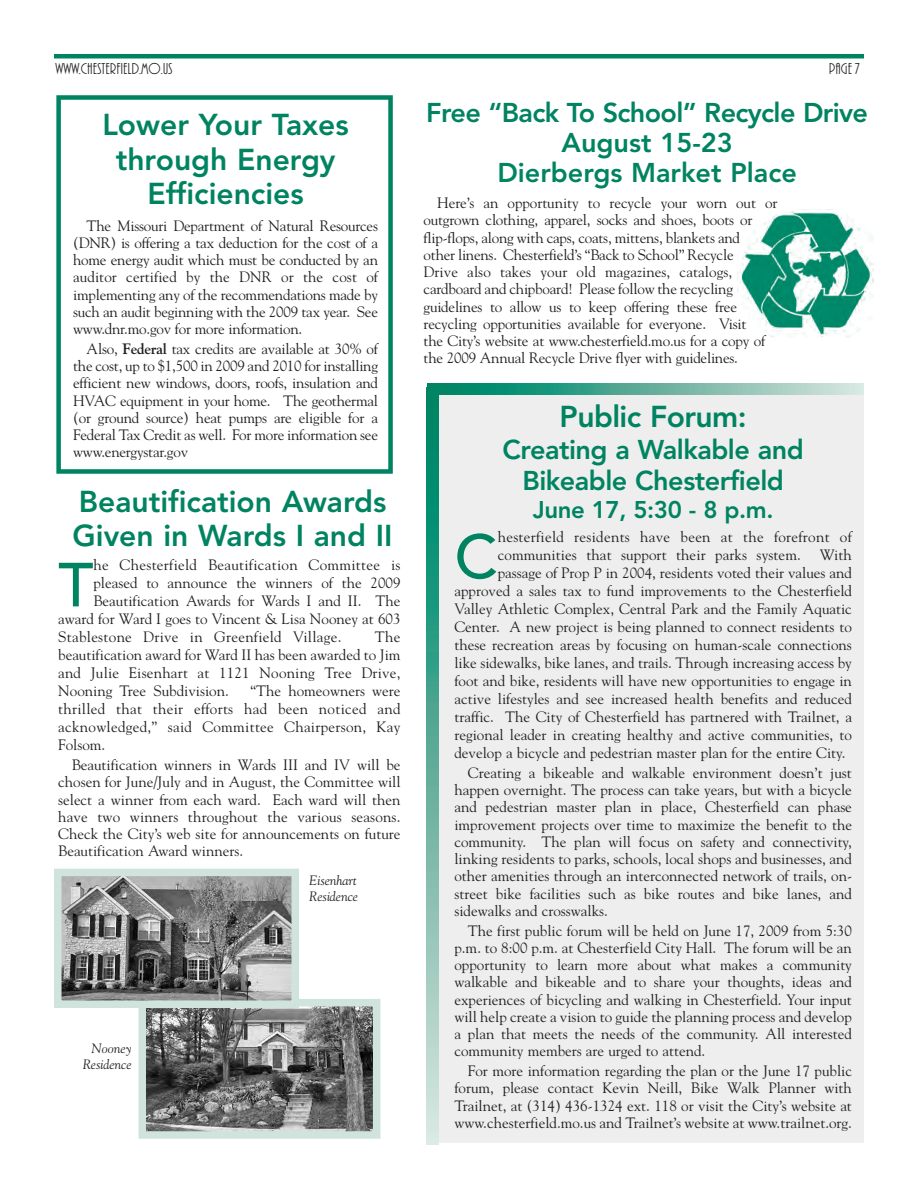
<style>
.page{position:relative;width:918px;height:1188px;background:#fff}
.page>*{position:absolute;margin:0;border:0;box-sizing:border-box;transform-origin:0 0}
.t1{font:500 61.65px "Avenir LT Std";color:#008361}
.t2{font:800 30px/34.5px "Avenir LT Std";color:#008361;text-align:center}
.t3{font:800 30px "Avenir LT Std";letter-spacing:-.02em;color:#008361}
.t4{font:800 27px/30px "Avenir LT Std";letter-spacing:-.02em;color:#008361;text-align:center}
.t5{font:800 24px "Avenir LT Std";letter-spacing:-.02em;color:#008361}
.t6{font:16.5px "Plaza Plain";color:#231f20}
.t7{font:15px/17.2px "Goudy";color:#231f20;text-align:justify}
.t8{font:15px/18px "Goudy";letter-spacing:.02em;color:#231f20}
.t9{font:italic 13.5px/16.2px "Goudy";letter-spacing:-.005em;color:#231f20}
.s1{font-weight:700}
</style>
<div class="page">
<hr style="left:54px;top:54px;width:810px;height:4px;background:#008361">
<div style="left:56px;top:95px;width:337px;height:379px;border:4px solid #008361"></div>
<img style="left:737px;top:209px;width:136px;height:129px">
<img style="left:147px;top:1008px;width:224px;height:122px">
<div style="left:138px;top:999px;width:242px;height:140px;border:8px solid #d0e4dd"></div>
<div style="left:434px;top:390px;width:430px;height:753px;background:#eeeeef"></div>
<svg style="left:426px;top:387px;width:13px;height:758px;background:#5fb09c"></svg>
<svg style="left:428px;top:384px;width:436px;height:10px;background:#5eaf9c"></svg>
<img style="left:63px;top:878px;width:227px;height:121px">
<div style="left:54px;top:869px;width:245px;height:139px;border:8px solid #d0e4dd"></div>
<p class="t6" style="left:56px;top:63px;width:119px">WWW.CHESTERFIELD.MO.US</p>
<p class="t6" style="left:829px;top:63px;width:32px">PAGE 7</p>
<h2 class="t2" style="left:102px;top:110px;width:248px">Lower Your Taxes through Energy<br>Efficiencies</h2>
<p class="t7" style="left:73px;top:217px;width:306px;text-indent:14px">The Missouri Department of Natural Resources (DNR) is offering a tax deduction for the cost of a home energy audit which must be conducted by an auditor certified by the DNR or the cost of implementing any of the recommendations made by such an audit beginning with the 2009 tax year. See www.dnr.mo.gov for more information.</p>
<p class="t7" style="left:73px;top:340px;width:306px;text-indent:13px">Also, <span class="s1">Federal</span> tax credits are available at 30% of the cost, up to $1,500 in 2009 and 2010 for installing efficient new windows, doors, roofs, insulation and HVAC equipment in your home. The geothermal (or ground source) heat pumps are eligible for a Federal Tax Credit as well. For more information see www.energystar.gov</p>
<h3 class="t4" style="left:426px;top:99px;width:443px">Free “Back To School” Recycle Drive<br>August 15-23<br>Dierbergs Market Place</h3>
<p class="t7" style="left:424px;top:194px;width:356px;text-align:left;text-indent:14px">Here’s an opportunity to recycle your worn out or outgrown clothing, apparel, socks and shoes, boots or flip-flops, along with caps, coats, mittens, blankets and<br>other linens. Chesterfield’s “Back to School” Recycle<br>Drive also takes your old magazines, catalogs, cardboard and chipboard! Please follow the recycling guidelines to allow us to keep offering these free recycling opportunities available for everyone. Visit<br>the City’s website at www.chesterfield.mo.us for a copy of the 2009 Annual Recycle Drive flyer with guidelines.</p>
<h2 class="t3" style="left:560px;top:405px;width:189px">Public Forum:</h2>
<h3 class="t4" style="left:503px;top:436px;width:303px;line-height:31.5px">Creating a Walkable and<br>Bikeable Chesterfield</h3>
<h3 class="t5" style="left:533px;top:500px;width:242px">June 17, 5:30 - 8 p.m.</h3>
<h2 class="t2" style="left:73px;top:487px;width:321px;text-align:left">Beautification Awards<br>Given in Wards I and II</h2>
<h1 class="t1" style="left:58px;top:560px;width:37px">T</h1>
<p class="t8" style="left:93px;top:556px;width:309px">he Chesterfield Beautification Committee is</p>
<h1 class="t1" style="left:454px;top:531px;width:45px">C</h1>
<p class="t8" style="left:498px;top:528px;width:356px">hesterfield residents have been at the forefront of communities that support their parks system.</p>
<p class="t7" style="left:820px;top:546px;width:34px">With</p>
<p class="t7" style="left:498px;top:564px;width:356px">passage of Prop P in 2004, residents voted their values and</p>
<p class="t7" style="left:454px;top:582px;width:399px">approved a sales tax to fund improvements to the Chesterfield</p>
<p class="t7" style="left:454px;top:600px;width:399px">Valley Athletic Complex, Central Park and the Family Aquatic</p>
<p class="t7" style="left:454px;top:618px;width:399px">Center. A new project is being planned to connect residents to</p>
<p class="t7" style="left:454px;top:636px;width:399px">these recreation areas by focusing on human-scale connections</p>
<p class="t7" style="left:454px;top:654px;width:399px">like sidewalks, bike lanes, and trails. Through increasing access by</p>
<p class="t7" style="left:454px;top:672px;width:399px">foot and bike, residents will have new opportunities to engage in</p>
<p class="t7" style="left:454px;top:690px;width:399px">active lifestyles and see increased health benefits and reduced</p>
<p class="t7" style="left:454px;top:708px;width:399px">traffic. The City of Chesterfield has partnered with Trailnet, a</p>
<p class="t7" style="left:454px;top:726px;width:399px">regional leader in creating healthy and active communities, to</p>
<p class="t7" style="left:454px;top:744px;width:393px">develop a bicycle and pedestrian master plan for the entire City.</p>
<p class="t7" style="left:454px;top:764px;width:399px;text-indent:14px">Creating a bikeable and walkable environment doesn’t just happen overnight. The process can take years, but with a bicycle and pedestrian master plan in place, Chesterfield can phase improvement projects over time to maximize the benefit to the community. The plan will focus on safety and connectivity, linking residents to parks, schools, local shops and businesses, and other amenities through an interconnected network of trails, on&shy;street bike facilities such as bike routes and bike lanes, and sidewalks and crosswalks.</p>
<p class="t7" style="left:454px;top:922px;width:399px;text-indent:14px">The first public forum will be held on June 17, 2009 from 5:30 p.m. to 8:00 p.m. at Chesterfield City Hall. The forum will be an opportunity to learn more about what makes a community walkable and bikeable and to share your thoughts, ideas and experiences of bicycling and walking in Chesterfield. Your input will help create a vision to guide the planning process and develop a plan that meets the needs of the community. All interested community members are urged to attend.</p>
<p class="t7" style="left:454px;top:1062px;width:399px;text-indent:14px">For more information regarding the plan or the June 17 public forum, please contact Kevin Neill, Bike Walk Planner with Trailnet, at (314) 436-1324 ext. 118 or visit the City’s website at www.chesterfield.mo.us and Trailnet’s website at www.trailnet.org.</p>
<p class="t7" style="left:93px;top:575px;width:309px">pleased to announce the winners of the 2009</p>
<p class="t7" style="left:93px;top:593px;width:309px">Beautification Awards for Wards I and II. The</p>
<p class="t7" style="left:58px;top:611px;width:344px">award for Ward I goes to Vincent &amp; Lisa Nooney at 603</p>
<p class="t8" style="left:58px;top:628px;width:285px">Stablestone Drive in Greenfield Village.</p>
<p class="t7" style="left:58px;top:628px;width:344px;line-height:18px;text-indent:317px">The beautification award for Ward II has been awarded to Jim and Julie Eisenhart at 1121 Nooning Tree Drive, Nooning Tree Subdivision.</p>
<p class="t7" style="left:58px;top:682px;width:344px;line-height:18px;text-indent:192px">“The homeowners were thrilled that their efforts had been noticed and acknowledged,” said Committee Chairperson, Kay Folsom.</p>
<p class="t7" style="left:58px;top:756px;width:344px;text-indent:14px">Beautification winners in Wards III and IV will be chosen for June/July and in August, the Committee will select a winner from each ward. Each ward will then have two winners throughout the various seasons.<br>Check the City’s web site for announcements on future Beautification Award winners.</p>
<p class="t9" style="left:309px;top:872px;width:50px">Eisenhart<br>Residence</p>
<p class="t9" style="left:83px;top:1040px;width:50px;text-align:right">Nooney<br>Residence</p>
</div>
